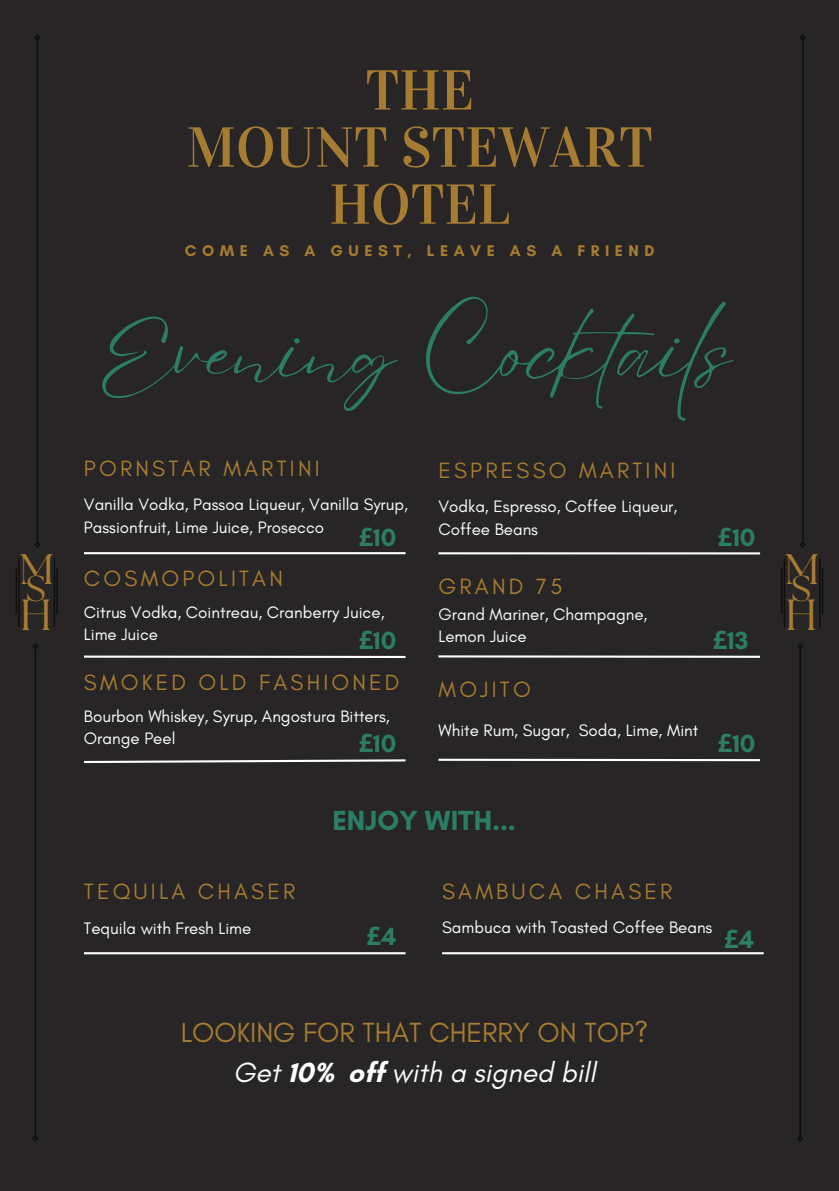
<style>
.page{position:relative;width:839px;height:1191px;background:#fff}
.page>*{position:absolute;margin:0;border:0;box-sizing:border-box;transform-origin:0 0}
.t1{font:84.6px "Eyesome Script";color:#2c7d65}
.t2{font:56.4px "Vidaloka";color:#a57c32}
.t3{font:43.6px "The Seasons";color:#a57c32}
.t4{font:42.6px "The Seasons";color:#a57c32}
.t5{font:36.2px "The Seasons";color:#a57c32}
.t6{font:28.2px "Glacial Indifference";color:#a57c32}
.t7{font:italic 28.2px "Glacial Indifference";color:#fff}
.t8{font:700 28.2px "Glacial Indifference";color:#2c7d65}
.t9{font:700 25.4px "Glacial Indifference";color:#2c7d65}
.t10{font:700 25.4px "Noto Sans";color:#2c7d65}
.t11{font:22.6px "Glacial Indifference";letter-spacing:.14em;color:#a57c32}
.t12{font:17px/22.6px "Glacial Indifference";color:#fff}
.t13{font:16.8px/22.4px "Glacial Indifference";color:#fff}
.t14{font:700 15.8px "Glacial Indifference";letter-spacing:.35em;color:#a57c32}
.s1{font-family:"Noto Sans"}
.s2{font-family:"Glacial Indifference"}
.s3{font-weight:700;font-style:normal}
</style>
<div class="page">
<div style="left:0;top:0;width:838px;height:1191px;background:#272525"></div>
<hr style="left:18px;top:558px;width:2px;height:69px;background:#000">
<hr style="left:54px;top:558px;width:1px;height:69px;background:#000">
<hr style="left:16px;top:568px;width:1px;height:46px;background:#000">
<hr style="left:56px;top:568px;width:2px;height:46px;background:#000">
<hr style="left:37px;top:40px;width:1px;height:503px;background:#000">
<svg style="left:34px;top:35px;width:6px;height:7px"></svg>
<svg style="left:34px;top:540px;width:6px;height:8px"></svg>
<hr style="left:35px;top:648px;width:1px;height:489px;background:#000">
<svg style="left:32px;top:644px;width:6px;height:7px"></svg>
<svg style="left:32px;top:1134px;width:6px;height:7px"></svg>
<hr style="left:783px;top:558px;width:2px;height:69px;background:#000">
<hr style="left:819px;top:558px;width:1px;height:69px;background:#000">
<hr style="left:780px;top:568px;width:2px;height:46px;background:#000">
<hr style="left:821px;top:568px;width:2px;height:46px;background:#000">
<hr style="left:802px;top:40px;width:1px;height:503px;background:#000">
<svg style="left:800px;top:35px;width:6px;height:7px"></svg>
<svg style="left:800px;top:540px;width:6px;height:8px"></svg>
<hr style="left:799px;top:648px;width:2px;height:489px;background:#000">
<svg style="left:797px;top:644px;width:6px;height:7px"></svg>
<svg style="left:797px;top:1134px;width:6px;height:7px"></svg>
<svg style="left:84px;top:759px;width:322px;height:5px"></svg>
<hr style="left:84px;top:656px;width:321px;height:2px;background:#fff">
<hr style="left:84px;top:552px;width:321px;height:2px;background:#fff">
<hr style="left:438px;top:552px;width:322px;height:2px;background:#fff">
<hr style="left:438px;top:655px;width:322px;height:3px;background:#fff">
<hr style="left:438px;top:759px;width:322px;height:2px;background:#fff">
<hr style="left:84px;top:952px;width:321px;height:2px;background:#fff">
<hr style="left:442px;top:952px;width:321px;height:2px;background:#fff">
<p class="t4" style="left:19px;top:550px;width:37px">M</p>
<p class="t5" style="left:26px;top:573px;width:21px">S</p>
<p class="t3" style="left:20px;top:595px;width:33px">H</p>
<p class="t2" style="left:365px;top:57px;width:110px">THE</p>
<p class="t2" style="left:186px;top:114px;width:468px">MOUNT STEWART</p>
<p class="t2" style="left:329px;top:171px;width:182px">HOTEL</p>
<p class="t14" style="left:185px;top:241px;width:471px">COME AS A GUEST, LEAVE AS A FRIEND</p>
<p class="t1" style="left:98px;top:297px;width:635px">Evening Cocktails</p>
<p class="t11" style="left:84px;top:455px;width:237px">PORNSTAR MARTINI</p>
<p class="t13" style="left:84px;top:493px;width:325px">Vanilla Vodka, Passoa Liqueur, Vanilla Syrup,<br>Passionfruit, Lime Juice, Prosecco</p>
<p class="t11" style="left:438px;top:456px;width:238px">ESPRESSO MARTINI</p>
<p class="t12" style="left:438px;top:495px;width:240px">Vodka, Espresso, Coffee Liqueur,</p>
<p class="t12" style="left:438px;top:517px;width:101px">Coffee Beans</p>
<p class="t9" style="left:359px;top:522px;width:39px"><span class="s1">£</span>10</p>
<p class="t9" style="left:717px;top:522px;width:39px"><span class="s1">£</span>10</p>
<p class="t11" style="left:84px;top:564px;width:200px">COSMOPOLITAN</p>
<p class="t12" style="left:84px;top:600px;width:302px">Citrus Vodka, Cointreau, Cranberry Juice,</p>
<p class="t12" style="left:84px;top:623px;width:76px">Lime Juice</p>
<p class="t9" style="left:359px;top:625px;width:39px"><span class="s1">£</span>10</p>
<p class="t11" style="left:84px;top:668px;width:317px">SMOKED OLD FASHIONED</p>
<p class="t12" style="left:84px;top:704px;width:307px">Bourbon Whiskey, Syrup, Angostura Bitters,<br>Orange Peel</p>
<p class="t9" style="left:359px;top:728px;width:39px"><span class="s1">£</span>10</p>
<p class="t11" style="left:438px;top:572px;width:126px">GRAND 75</p>
<p class="t12" style="left:438px;top:602px;width:210px">Grand Mariner, Champagne,</p>
<p class="t12" style="left:438px;top:625px;width:90px">Lemon Juice</p>
<p class="t11" style="left:438px;top:675px;width:94px">MOJITO</p>
<p class="t12" style="left:438px;top:719px;width:261px">White Rum, Sugar, Soda, Lime, Mint</p>
<p class="t9" style="left:712px;top:625px;width:37px"><span class="s1">£</span>13</p>
<p class="t9" style="left:717px;top:728px;width:39px"><span class="s1">£</span>10</p>
<p class="t8" style="left:332px;top:803px;width:185px">ENJOY WITH...</p>
<p class="t11" style="left:84px;top:878px;width:213px">TEQUILA CHASER</p>
<p class="t12" style="left:84px;top:917px;width:169px">Tequila with Fresh Lime</p>
<p class="t11" style="left:442px;top:878px;width:232px">SAMBUCA CHASER</p>
<p class="t12" style="left:442px;top:916px;width:272px">Sambuca with Toasted Coffee Beans</p>
<p class="t10" style="left:366px;top:918px;width:31px">£<span class="s2">4</span></p>
<p class="t10" style="left:724px;top:921px;width:31px">£<span class="s2">4</span></p>
<p class="t6" style="left:181px;top:1015px;width:469px">LOOKING FOR THAT CHERRY ON TOP?</p>
<p class="t7" style="left:233px;top:1055px;width:364px">Get <span class="s3">10% off</span> with a signed bill</p>
<p class="t4" style="left:784px;top:550px;width:37px">M</p>
<p class="t5" style="left:791px;top:573px;width:21px">S</p>
<p class="t3" style="left:785px;top:595px;width:33px">H</p>
</div>
